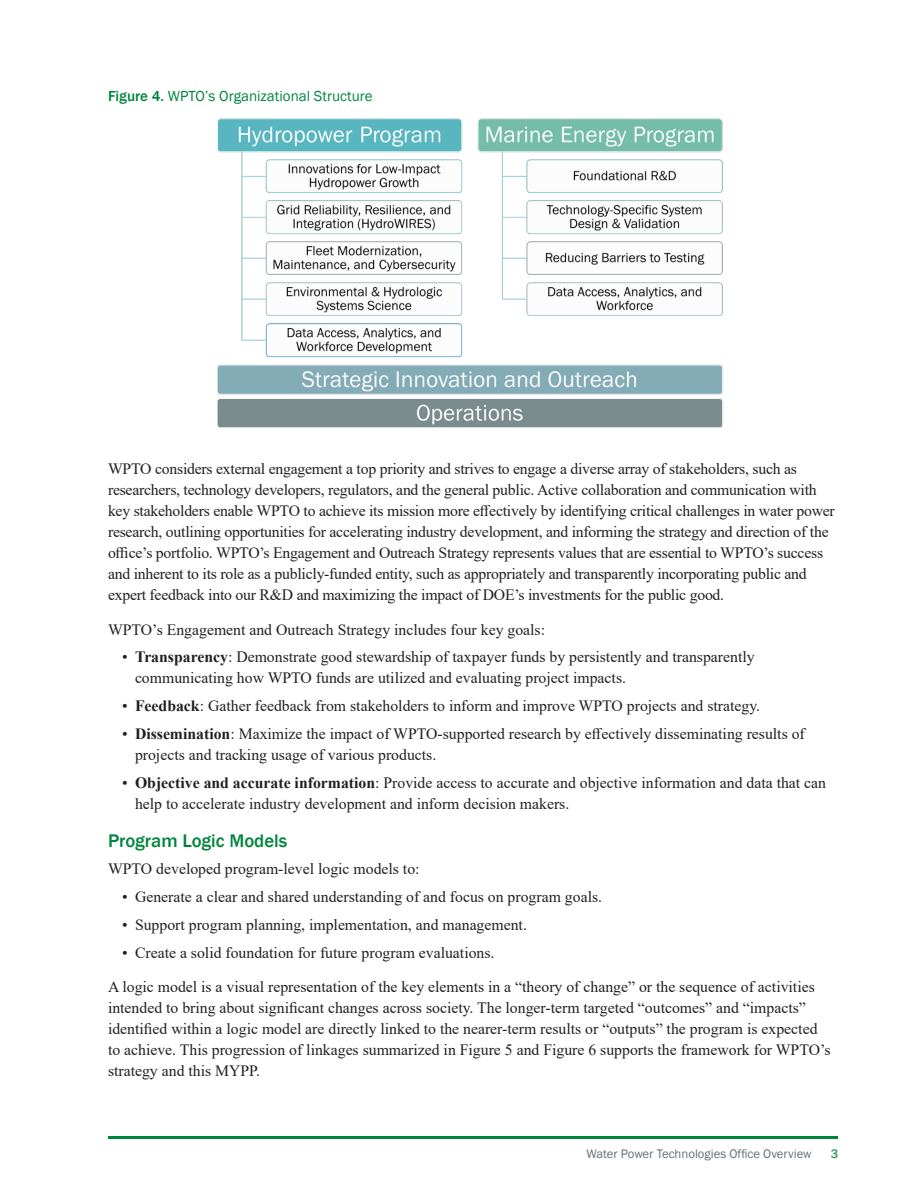
<style>
.page{position:relative;width:918px;height:1188px;background:#fff}
.page>*{position:absolute;margin:0;border:0;box-sizing:border-box;transform-origin:0 0}
.t1{font:500 18.75px "Franklin Gothic";color:#00853d}
.body_text{font:15.75px/21px "Times New Roman";color:#231f20}
.t2{font:15px "Franklin Gothic";color:#00853d}
.t3{font:12.75px "Franklin Gothic";color:#63717d}
.t4{font:500 12.75px "Franklin Gothic";color:#2d9657}
.s1{font-weight:500}
.s2{font-weight:700}
</style>
<div class="page">
<img style="left:218px;top:118px;width:506px;height:310px">
<hr style="left:108px;top:1137px;width:730px;height:2px;background:#00853d">
<p class="t2" style="left:108px;top:87px;width:266px"><span class="s1">Figure 4.</span> WPTO’s Organizational Structure</p>
<p class="body_text" style="left:108px;top:458px;width:728px">WPTO considers external engagement a top priority and strives to engage a diverse array of stakeholders, such as researchers, technology developers, regulators, and the general public. Active collaboration and communication with key stakeholders enable WPTO to achieve its mission more effectively by identifying critical challenges in water power research, outlining opportunities for accelerating industry development, and informing the strategy and direction of the office’s portfolio. WPTO’s Engagement and Outreach Strategy represents values that are essential to WPTO’s success and inherent to its role as a publicly-funded entity, such as appropriately and transparently incorporating public and expert feedback into our R&amp;D and maximizing the impact of DOE’s investments for the public good.</p>
<p class="body_text" style="left:108px;top:618px;width:439px">WPTO’s Engagement and Outreach Strategy includes four key goals:</p>
<p class="body_text" style="left:135px;top:646px;width:621px;text-indent:-13px">• <span class="s2">Transparency</span>: Demonstrate good stewardship of taxpayer funds by persistently and transparently communicating how WPTO funds are utilized and evaluating project impacts.</p>
<p class="body_text" style="left:122px;top:695px;width:639px">• <span class="s2">Feedback</span>: Gather feedback from stakeholders to inform and improve WPTO projects and strategy.</p>
<p class="body_text" style="left:135px;top:723px;width:671px;text-indent:-13px">• <span class="s2">Dissemination</span>: Maximize the impact of WPTO-supported research by effectively disseminating results of projects and tracking usage of various products.</p>
<p class="body_text" style="left:135px;top:771px;width:693px;text-indent:-13px">• <span class="s2">Objective and accurate information</span>: Provide access to accurate and objective information and data that can help to accelerate industry development and inform decision makers.</p>
<h2 class="t1" style="left:108px;top:829px;width:181px">Program Logic Models</h2>
<p class="body_text" style="left:108px;top:858px;width:313px">WPTO developed program-level logic models to:</p>
<p class="body_text" style="left:122px;top:886px;width:481px">• Generate a clear and shared understanding of and focus on program goals.</p>
<p class="body_text" style="left:122px;top:914px;width:406px">• Support program planning, implementation, and management.</p>
<p class="body_text" style="left:122px;top:941px;width:374px">• Create a solid foundation for future program evaluations.</p>
<p class="body_text" style="left:108px;top:976px;width:724px">A logic model is a visual representation of the key elements in a “theory of change” or the sequence of activities intended to bring about significant changes across society. The longer-term targeted “outcomes” and “impacts” identified within a logic model are directly linked to the nearer-term results or “outputs” the program is expected to achieve. This progression of linkages summarized in Figure 5 and Figure 6 supports the framework for WPTO’s strategy and this MYPP.</p>
<p class="t3" style="left:586px;top:1146px;width:227px">Water Power Technologies Office Overview</p>
<p class="t4" style="left:831px;top:1146px;width:9px">3</p>
</div>
